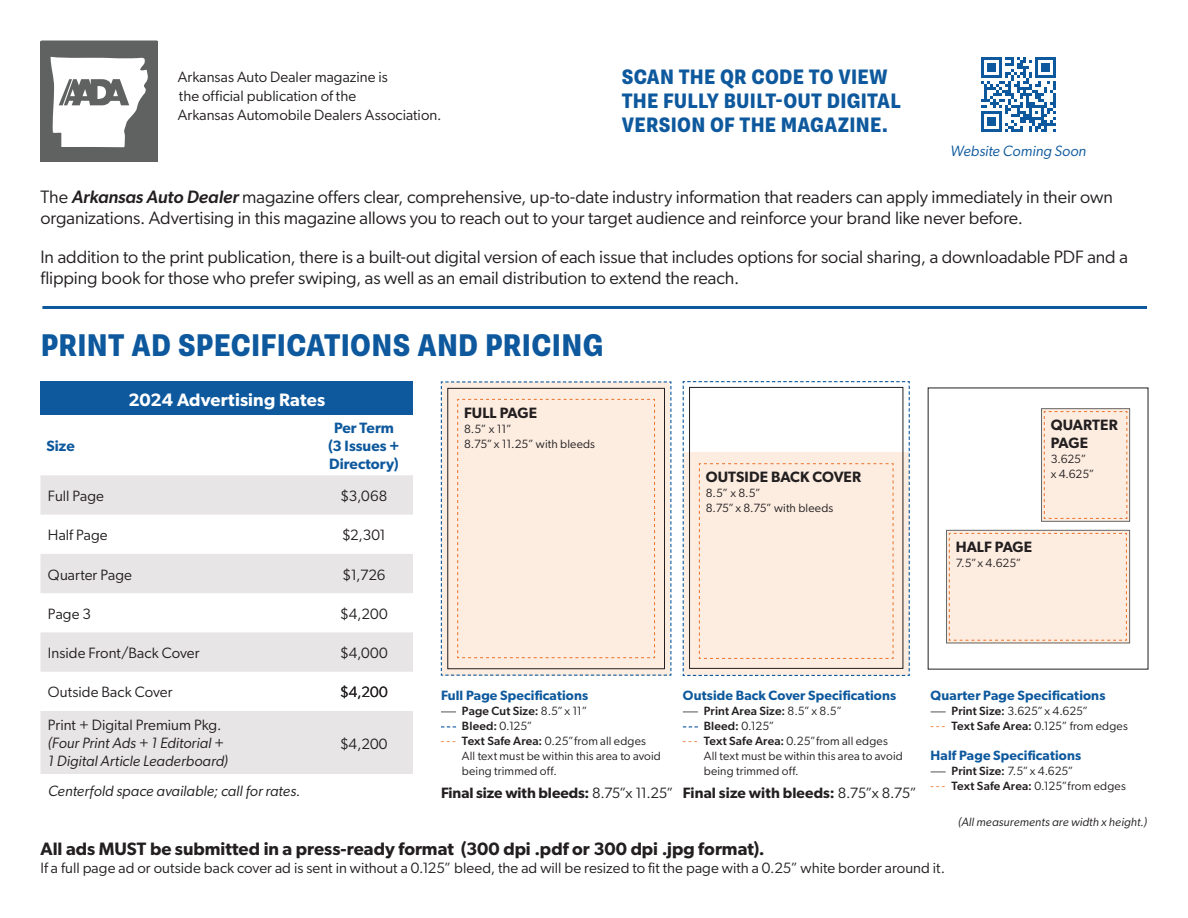
<style>
.page{position:relative;width:1188px;height:918px;background:#fff}
.page>*{position:absolute;margin:0;border:0;box-sizing:border-box;transform-origin:0 0}
.t1{font:800 condensed 31.5px "Supria Sans";letter-spacing:.01em;color:#0e599d}
.t2{font:800 condensed 21px/24px "Supria Sans";letter-spacing:.01em;color:#0e599d}
.Body{font:18px/21px "Gibson";letter-spacing:-.005em;color:#231f20}
.t3{font:600 18px "Gibson";color:#231f20}
.table_heading{font:600 18px "Gibson";letter-spacing:.01em;color:#fff}
.Body-2{font:15px/18.8px "Gibson";letter-spacing:.005em;color:#231f20}
.Body-3{font:italic 15px/18px "Gibson";letter-spacing:.005em;color:#231f20}
.t4{font:600 15px/18px "Gibson";letter-spacing:.005em;color:#231f20}
.table_heading_2{font:600 15px/18px "Gibson";letter-spacing:.005em;color:#0e599d;text-align:center}
.check_list{font:italic 15px "Gibson";letter-spacing:.005em;color:#0e599d}
.t5{font:600 13.5px "Gibson";letter-spacing:.015em;color:#0e599d}
.t6{font:12px/15px "Gibson";letter-spacing:.01em;color:#231f20}
.t7{font:500 12px/15px "Gibson";letter-spacing:.015em;color:#231f20}
.t8{font:italic 12px "Gibson";letter-spacing:.01em;color:#231f20}
.s1{font-weight:500;font-style:italic}
.s2{font-style:normal}
.s3{font-weight:400}
.s4{color:#ea7128}
.s5{font-weight:500}
</style>
<div class="page">
<svg style="left:441px;top:381px;width:230px;height:295px;background:#e9ded7"></svg>
<div style="left:457px;top:399px;width:198px;height:259px;background:#fdede1"></div>
<svg style="left:683px;top:381px;width:227px;height:295px"></svg>
<svg style="left:1043px;top:410px;width:85px;height:110px"></svg>
<div style="left:1041px;top:408px;width:89px;height:114px;border:1px solid #666767"></div>
<div style="left:1044px;top:411px;width:84px;height:108px;background:#fdede1"></div>
<div style="left:946px;top:530px;width:184px;height:113px;border:1px solid #666767"></div>
<div style="left:949px;top:533px;width:178px;height:108px;background:#fdede1"></div>
<svg style="left:441px;top:711px;width:15px;height:1px"></svg>
<svg style="left:441px;top:726px;width:15px;height:1px"></svg>
<svg style="left:683px;top:711px;width:15px;height:1px"></svg>
<svg style="left:683px;top:726px;width:15px;height:1px"></svg>
<svg style="left:931px;top:711px;width:15px;height:1px"></svg>
<svg style="left:931px;top:771px;width:15px;height:1px"></svg>
<svg style="left:981px;top:57px;width:75px;height:75px"></svg>
<div style="left:40px;top:382px;width:373px;height:33px;background:#0e599d"></div>
<svg style="left:40px;top:475px;width:373px;height:299px;fill:#e7e5e5"></svg>
<svg style="left:40px;top:40px;width:118px;height:121px"></svg>
<hr style="left:43px;top:306px;width:1104px;height:3px;background:#0e599d">
<p class="Body-2" style="left:178px;top:68px;width:265px">Arkansas Auto Dealer magazine is<br>the official publication of the<br>Arkansas Automobile Dealers Association.</p>
<p class="t2" style="left:622px;top:66px;width:280px">SCAN THE QR CODE TO VIEW<br>THE FULLY BUILT-OUT DIGITAL<br>VERSION OF THE MAGAZINE.</p>
<p class="check_list" style="left:950px;top:142px;width:137px">Website Coming Soon</p>
<p class="Body" style="left:40px;top:186px;width:1074px">The <span class="s1">Arkansas Auto Dealer</span> magazine offers clear, comprehensive, up-to-date industry information that readers can apply immediately in their own organizations. Advertising in this magazine allows you to reach out to your target audience and reinforce your brand like never before.</p>
<p class="Body" style="left:40px;top:246px;width:1089px">In addition to the print publication, there is a built-out digital version of each issue that includes options for social sharing, a downloadable PDF and a flipping book for those who prefer swiping, as well as an email distribution to extend the reach.</p>
<p class="t1" style="left:41px;top:326px;width:564px">PRINT AD SPECIFICATIONS AND PRICING</p>
<p class="table_heading_2" style="left:47px;top:437px;width:30px">Size</p>
<p class="table_heading" style="left:128px;top:389px;width:198px">2024 Advertising Rates</p>
<p class="table_heading_2" style="left:328px;top:419px;width:73px">Per Term (3 Issues +<br>Directory)</p>
<p class="Body-2" style="left:48px;top:486px;width:58px">Full Page</p>
<p class="Body-2" style="left:341px;top:486px;width:48px">$3,068</p>
<p class="Body-2" style="left:48px;top:526px;width:61px">Half Page</p>
<p class="Body-2" style="left:342px;top:526px;width:45px">$2,301</p>
<p class="Body-2" style="left:48px;top:565px;width:85px">Quarter Page</p>
<p class="Body-2" style="left:342px;top:565px;width:45px">$1,726</p>
<p class="Body-2" style="left:48px;top:604px;width:45px">Page 3</p>
<p class="Body-2" style="left:340px;top:604px;width:49px">$4,200</p>
<p class="Body-2" style="left:48px;top:643px;width:153px">Inside Front/Back Cover</p>
<p class="Body-2" style="left:340px;top:643px;width:49px">$4,000</p>
<p class="Body-2" style="left:48px;top:683px;width:126px">Outside Back Cover</p>
<p class="Body-3" style="left:48px;top:716px;width:181px"><span class="s2">Print + Digital Premium Pkg. </span>(Four Print Ads + 1 Editorial +<br>1 Digital Article Leaderboard)</p>
<p class="Body-2" style="left:340px;top:683px;width:49px">$4,200</p>
<p class="Body-2" style="left:340px;top:734px;width:49px">$4,200</p>
<p class="Body-3" style="left:48px;top:782px;width:254px">Centerfold space available; call for rates.</p>
<p class="t4" style="left:464px;top:403px;width:75px">FULL PAGE</p>
<p class="t6" style="left:464px;top:421px;width:133px">8.5” x 11”<br>8.75” x 11.25” with bleeds</p>
<p class="t4" style="left:706px;top:468px;width:157px">OUTSIDE BACK COVER</p>
<p class="t6" style="left:706px;top:485px;width:129px">8.5” x 8.5”<br>8.75” x 8.75” with bleeds</p>
<p class="t5" style="left:441px;top:688px;width:149px">Full Page Specifications</p>
<p class="t7" style="left:462px;top:704px;width:127px">Page Cut Size: <span class="s3">8.5” x 11”<br></span>Bleed: <span class="s3">0.125”</span></p>
<p class="t6" style="left:462px;top:734px;width:201px;text-indent:-21px"><span class="s4">- - -</span> <span class="s5">Text Safe Area:</span> 0.25”from all edges<br>All text must be within this area to avoid being trimmed off.</p>
<p class="t4" style="left:441px;top:783px;width:234px">Final size with bleeds: <span class="s3">8.75”x 11.25”</span></p>
<p class="t5" style="left:683px;top:688px;width:215px">Outside Back Cover Specifications</p>
<p class="t7" style="left:704px;top:704px;width:140px">Print Area Size: <span class="s3">8.5” x 8.5”<br></span>Bleed: <span class="s3">0.125”</span></p>
<p class="t6" style="left:704px;top:734px;width:201px;text-indent:-21px"><span class="s4">- - -</span> <span class="s5">Text Safe Area:</span> 0.25”from all edges<br>All text must be within this area to avoid being trimmed off.</p>
<p class="t4" style="left:683px;top:783px;width:235px">Final size with bleeds: <span class="s3">8.75”x 8.75”</span></p>
<p class="t4" style="left:1051px;top:415px;width:69px">QUARTER<br>PAGE</p>
<p class="t6" style="left:1051px;top:451px;width:45px">3.625” x 4.625”</p>
<p class="t4" style="left:956px;top:537px;width:78px">HALF PAGE</p>
<p class="t6" style="left:956px;top:555px;width:67px">7.5” x 4.625”</p>
<p class="t5" style="left:931px;top:688px;width:176px">Quarter Page Specifications</p>
<p class="t6" style="left:952px;top:704px;width:138px"><span class="s5">Print Size:</span> 3.625” x 4.625”</p>
<p class="t6" style="left:931px;top:719px;width:199px"><span class="s4">- - -</span> <span class="s5">Text Safe Area:</span> 0.125” from edges</p>
<p class="t5" style="left:931px;top:748px;width:152px">Half Page Specifications</p>
<p class="t6" style="left:952px;top:764px;width:123px"><span class="s5">Print Size:</span> 7.5” x 4.625”</p>
<p class="t6" style="left:931px;top:779px;width:197px"><span class="s4">- - -</span> <span class="s5">Text Safe Area:</span> 0.125”from edges</p>
<p class="t8" style="left:958px;top:815px;width:190px">(All measurements are width x height.)</p>
<p class="t3" style="left:40px;top:838px;width:726px">All ads MUST be submitted in a press-ready format (300 dpi .pdf or 300 dpi .jpg format).</p>
<p class="Body-2" style="left:40px;top:858px;width:906px">If a full page ad or outside back cover ad is sent in without a 0.125” bleed, the ad will be resized to fit the page with a 0.25” white border around it.</p>
</div>
